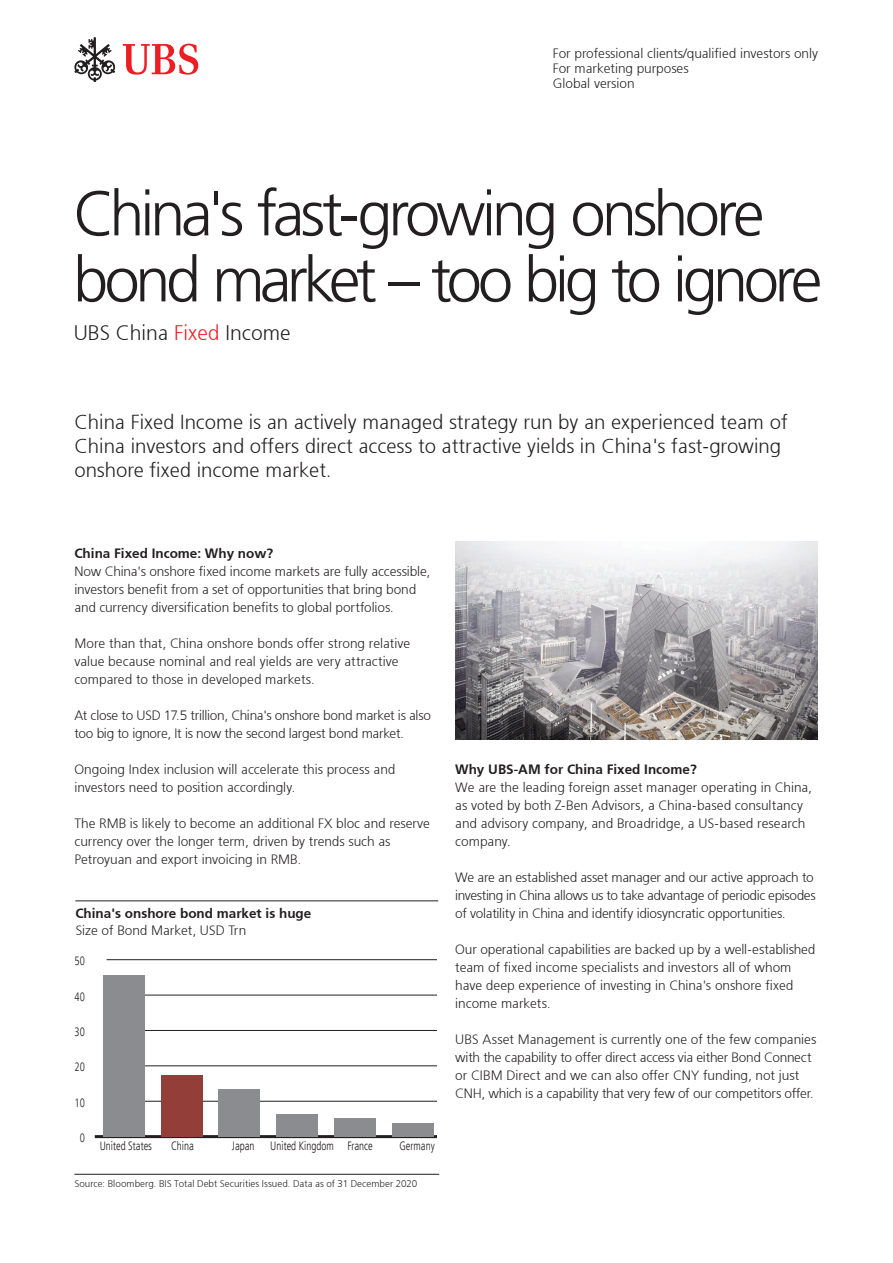
<style>
.page{position:relative;width:893px;height:1263px;background:#fff}
.page>*{position:absolute;margin:0;border:0;box-sizing:border-box;transform-origin:0 0}
.t1{font:300 63px/66px "Frutiger 45";letter-spacing:-.065em;color:#231f20}
.t2{font:300 21px "Frutiger 45";color:#231f20}
.t3{font:300 20.25px/24px "Frutiger 45";color:#231f20}
.t4{font:300 13.5px/18px "Frutiger 45";color:#231f20}
.t5{font:300 13.5px/18px "Frutiger 45";letter-spacing:-.02em;color:#231f20}
.t6{font:300 13.5px "Frutiger 45";color:#231f20}
.t7{font:12px "Frutiger 47 Light CN";color:#231f20;scale:.9 1}
.t8{font:300 9.75px "Frutiger 45";letter-spacing:.005em;color:#231f20}
.s1{color:#ee1d23}
</style>
<div class="page">
<hr style="left:107px;top:959px;width:330px;height:1px;background:#231f20">
<hr style="left:75px;top:900px;width:363px;height:1px;background:#231f20">
<hr style="left:74px;top:1174px;width:365px;height:1px;background:#231f20">
<svg style="left:74px;top:37px;width:41px;height:45px"></svg>
<svg style="left:123px;top:44px;width:75px;height:31px"></svg>
<hr style="left:95px;top:1135px;width:342px;height:3px;background:#231f20">
<hr style="left:104px;top:1101px;width:333px;height:1px;background:#231f20">
<hr style="left:104px;top:1065px;width:333px;height:1px;background:#231f20">
<hr style="left:104px;top:1030px;width:333px;height:1px;background:#231f20">
<hr style="left:104px;top:995px;width:333px;height:1px;background:#231f20">
<div style="left:103px;top:975px;width:42px;height:161px;background:#8a8c8f"></div>
<div style="left:161px;top:1075px;width:41px;height:61px;background:#943e3a"></div>
<div style="left:219px;top:1089px;width:41px;height:47px;background:#8a8c8f"></div>
<div style="left:276px;top:1113px;width:42px;height:23px;background:#8a8c8f"></div>
<div style="left:334px;top:1118px;width:42px;height:18px;background:#8a8c8f"></div>
<div style="left:392px;top:1123px;width:42px;height:13px;background:#8a8c8f"></div>
<img style="left:455px;top:541px;width:362px;height:198px">
<p class="t4" style="left:553px;top:45px;width:267px;line-height:15px">For professional clients/qualified investors only<br>For marketing purposes<br>Global version</p>
<h1 class="t1" style="left:73px;top:180px;width:750px">China's fast-growing onshore bond market – too big to ignore</h1>
<h3 class="t2" style="left:74px;top:321px;width:219px">UBS China <span class="s1">Fixed</span> Income</h3>
<h3 class="t3" style="left:74px;top:410px;width:715px">China Fixed Income is an actively managed strategy run by an experienced team of<br>China investors and offers direct access to attractive yields in China's fast-growing onshore fixed income market.</h3>
<h5 class="t6" style="left:74px;top:545px;width:200px">China Fixed Income: Why now?</h5>
<p class="t4" style="left:74px;top:562px;width:357px">Now China's onshore fixed income markets are fully accessible, investors benefit from a set of opportunities that bring bond and currency diversification benefits to global portfolios.</p>
<p class="t4" style="left:74px;top:634px;width:337px">More than that, China onshore bonds offer strong relative value because nominal and real yields are very attractive compared to those in developed markets.</p>
<p class="t5" style="left:74px;top:706px;width:358px">At close to USD 17.5 trillion, China's onshore bond market is also too big to ignore, It is now the second largest bond market.</p>
<p class="t4" style="left:74px;top:760px;width:322px">Ongoing Index inclusion will accelerate this process and investors need to position accordingly.</p>
<p class="t4" style="left:74px;top:814px;width:357px">The RMB is likely to become an additional FX bloc and reserve currency over the longer term, driven by trends such as<br>Petroyuan and export invoicing in RMB.</p>
<h5 class="t6" style="left:75px;top:905px;width:238px">China's onshore bond market is huge</h5>
<p class="t4" style="left:75px;top:921px;width:172px">Size of Bond Market, USD Trn</p>
<p class="t7" style="left:75px;top:954px;width:13px">50</p>
<p class="t7" style="left:75px;top:989px;width:13px">40</p>
<p class="t7" style="left:75px;top:1025px;width:13px">30</p>
<p class="t7" style="left:75px;top:1060px;width:13px">20</p>
<p class="t7" style="left:75px;top:1096px;width:13px">10</p>
<p class="t7" style="left:80px;top:1131px;width:7px">0</p>
<p class="t7" style="left:100px;top:1139px;width:60px">United States</p>
<p class="t7" style="left:171px;top:1139px;width:27px">China</p>
<p class="t7" style="left:232px;top:1139px;width:27px">Japan</p>
<p class="t7" style="left:270px;top:1139px;width:115px">United Kingdom France</p>
<p class="t7" style="left:399px;top:1139px;width:41px">Germany</p>
<p class="t8" style="left:74px;top:1178px;width:344px">Source: Bloomberg. BIS Total Debt Securities Issued. Data as of 31 December 2020</p>
<h5 class="t6" style="left:455px;top:761px;width:243px">Why UBS-AM for China Fixed Income?</h5>
<p class="t4" style="left:455px;top:778px;width:358px">We are the leading foreign asset manager operating in China, as voted by both Z-Ben Advisors, a China-based consultancy and advisory company, and Broadridge, a US-based research company.</p>
<p class="t5" style="left:455px;top:868px;width:362px">We are an established asset manager and our active approach to investing in China allows us to take advantage of periodic episodes of volatility in China and identify idiosyncratic opportunities.</p>
<p class="t4" style="left:455px;top:940px;width:362px">Our operational capabilities are backed up by a well-established team of fixed income specialists and investors all of whom have deep experience of investing in China's onshore fixed income markets.</p>
<p class="t4" style="left:455px;top:1030px;width:363px">UBS Asset Management is currently one of the few companies with the capability to offer direct access via either Bond Connect or CIBM Direct and we can also offer CNY funding, not just CNH, which is a capability that very few of our competitors offer.</p>
</div>
